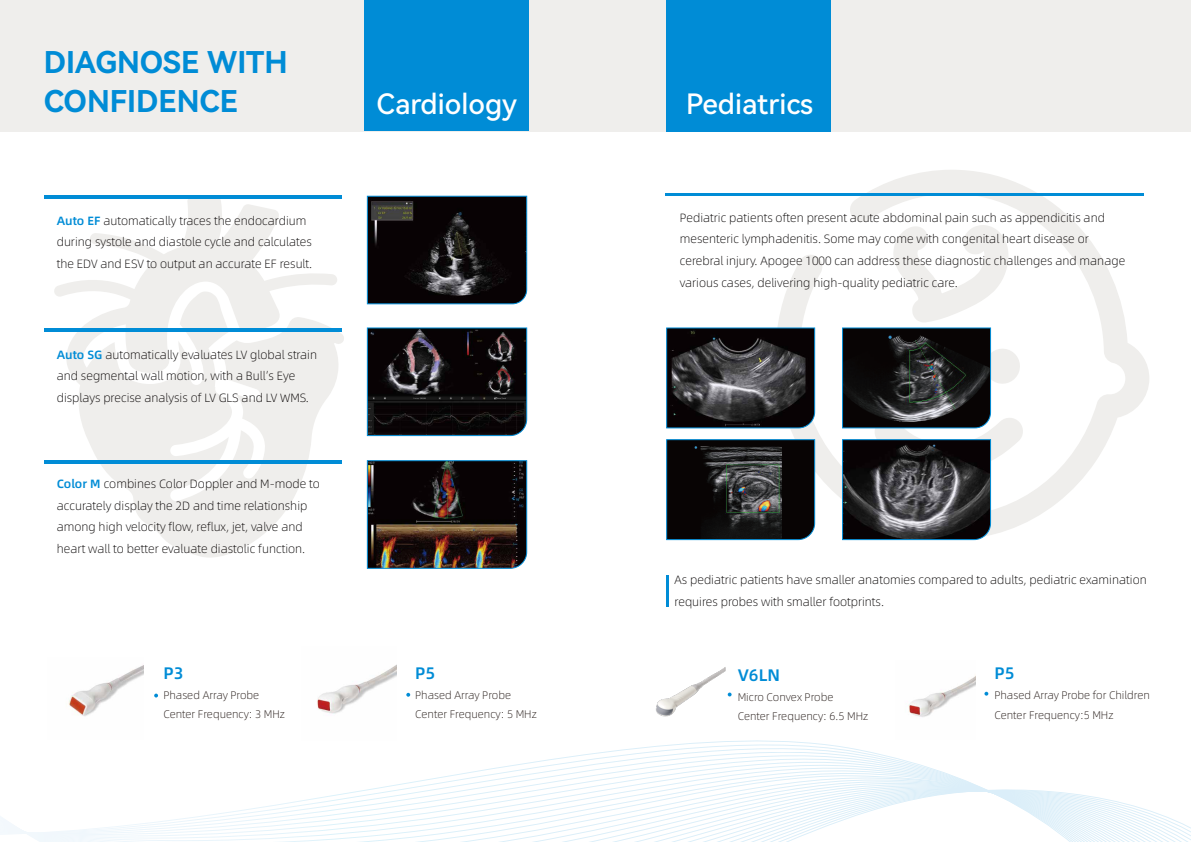
<style>
.page{position:relative;width:1191px;height:842px;background:#fff}
.page>*{position:absolute;margin:0;border:0;box-sizing:border-box;transform-origin:0 0}
.t1{font:30px/39.6px "Harmony OS Sans Bold";color:#008cd6}
.t2{font:28px "Harmony OS Sans Medium";color:#fff}
.t3{font:500 16.7px "Alibaba Pu Hui Ti";color:#008cd6}
.t4{font:300 12px/21.6px "Alibaba Pu Hui Ti";color:#040000}
.t5{font:300 11px/19.6px "Alibaba Pu Hui Ti";color:#221815}
.s1{font-weight:500;color:#008cd6}
</style>
<div class="page">
<svg style="left:748px;top:170px;width:401px;height:355px"></svg>
<svg style="left:1px;top:741px;width:1175px;height:101px"></svg>
<hr style="left:665px;top:193px;width:479px;height:2px;background:#008cd6">
<div style="left:0;top:0;width:1191px;height:132px;background:#efeeec"></div>
<div style="left:364px;top:1px;width:164px;height:130px;background:#008cd6"></div>
<svg style="left:53px;top:198px;width:291px;height:360px;fill:#efeeec"></svg>
<div style="left:666px;top:0;width:164px;height:132px;background:#008cd6"></div>
<svg style="left:366px;top:327px;width:162px;height:110px;background:#1d1d21"></svg>
<img style="left:366px;top:460px;width:162px;height:109px">
<svg style="left:366px;top:195px;width:162px;height:110px;background:#1c1c1f"></svg>
<img style="left:317px;top:665px;width:79px;height:49px">
<img style="left:908px;top:676px;width:67px;height:41px">
<img style="left:68px;top:665px;width:76px;height:51px">
<hr style="left:44px;top:195px;width:297px;height:3px;background:#008cd6">
<hr style="left:44px;top:328px;width:297px;height:3px;background:#008cd6">
<hr style="left:44px;top:461px;width:297px;height:3px;background:#008cd6">
<svg style="left:666px;top:327px;width:149px;height:102px;background:#313337"></svg>
<svg style="left:666px;top:439px;width:149px;height:102px;background:#202325"></svg>
<svg style="left:841px;top:225px;width:183px;height:316px"></svg>
<hr style="left:665px;top:575px;width:3px;height:32px;background:#008cd6">
<svg style="left:154px;top:694px;width:4px;height:3px"></svg>
<svg style="left:406px;top:693px;width:4px;height:4px"></svg>
<svg style="left:984px;top:692px;width:4px;height:4px"></svg>
<img style="left:656px;top:667px;width:76px;height:50px">
<h1 class="t1" style="left:44px;top:41px;width:245px">DIAGNOSE WITH<br>CONFIDENCE</h1>
<p class="t4" style="left:57px;top:209px;width:257px"><span class="s1">Auto EF</span> automatically traces the endocardium during systole and diastole cycle and calculates the EDV and ESV to output an accurate EF result.</p>
<p class="t4" style="left:57px;top:343px;width:262px"><span class="s1">Auto SG</span> automatically evaluates LV global strain and segmental wall motion, with a Bull’s Eye displays precise analysis of LV GLS and LV WMS.</p>
<p class="t4" style="left:57px;top:472px;width:265px"><span class="s1">Color M</span> combines Color Doppler and M-mode to accurately display the 2D and time relationship among high velocity flow, reflux, jet, valve and heart wall to better evaluate diastolic function.</p>
<h3 class="t3" style="left:163px;top:660px;width:22px">P3</h3>
<p class="t5" style="left:163px;top:684px;width:123px">Phased Array Probe<br>Center Frequency: 3 MHz</p>
<h2 class="t2" style="left:376px;top:84px;width:142px">Cardiology</h2>
<h2 class="t2" style="left:686px;top:84px;width:128px">Pediatrics</h2>
<p class="t4" style="left:680px;top:206px;width:447px">Pediatric patients often present acute abdominal pain such as appendicitis and mesenteric lymphadenitis. Some may come with congenital heart disease or cerebral injury. Apogee 1000 can address these diagnostic challenges and manage various cases, delivering high-quality pediatric care.</p>
<h3 class="t3" style="left:415px;top:660px;width:22px">P5</h3>
<p class="t5" style="left:415px;top:684px;width:123px">Phased Array Probe<br>Center Frequency: 5 MHz</p>
<p class="t4" style="left:674px;top:569px;width:473px">As pediatric patients have smaller anatomies compared to adults, pediatric examination requires probes with smaller footprints.</p>
<h3 class="t3" style="left:737px;top:662px;width:44px">V6LN</h3>
<p class="t5" style="left:737px;top:686px;width:132px">Micro Convex Probe<br>Center Frequency: 6.5 MHz</p>
<h3 class="t3" style="left:994px;top:661px;width:22px">P5</h3>
<p class="t5" style="left:994px;top:685px;width:157px">Phased Array Probe for Children<br>Center Frequency:5 MHz</p>
</div>
